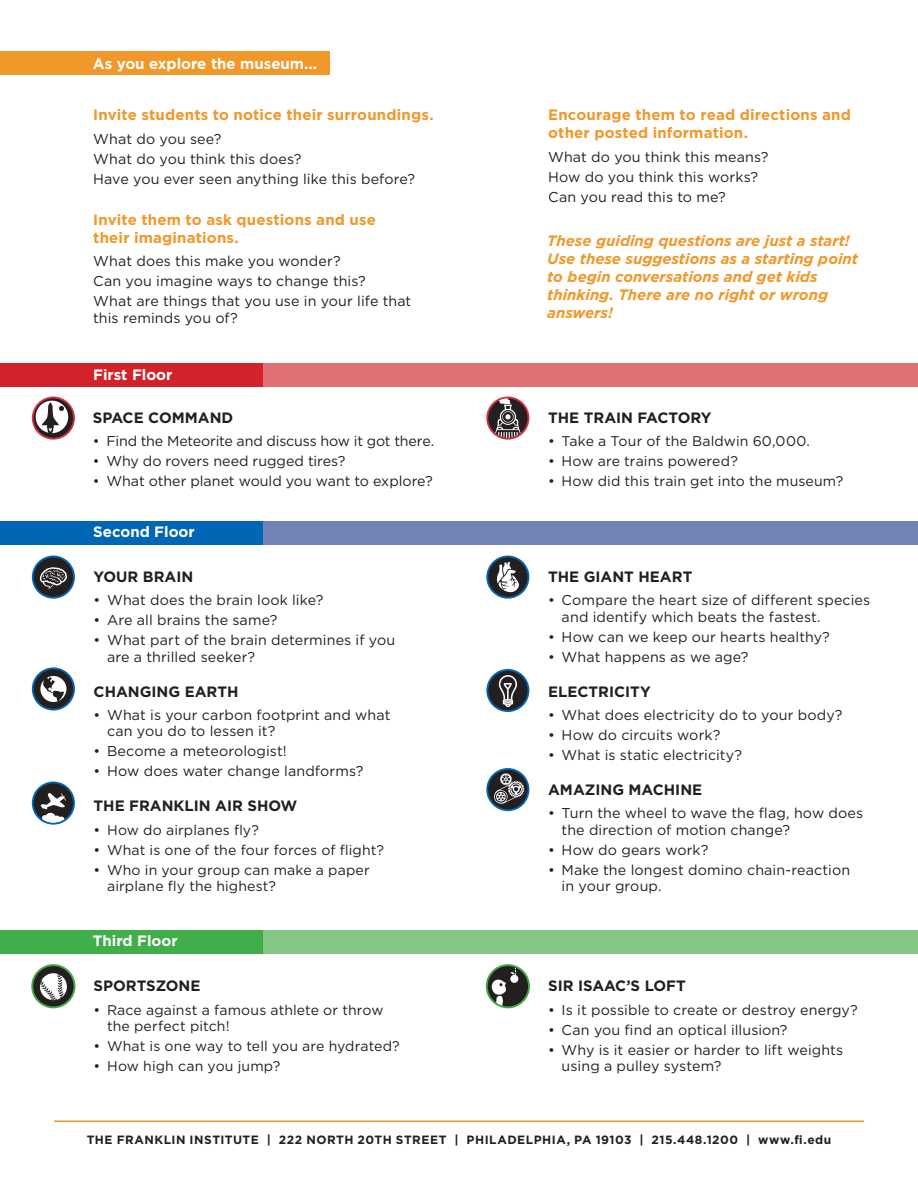
<style>
.page{position:relative;width:918px;height:1188px;background:#fff}
.page>*{position:absolute;margin:0;border:0;box-sizing:border-box;transform-origin:0 0}
.SubHeads{font:700 15px/18px "Gotham";letter-spacing:.01em;color:#f1982b}
.t1{font:italic 700 15px/18px "Gotham";color:#f1982b}
.HEADS{font:700 15px "Gotham";color:#231f20}
.t2{font:700 15px "Gotham";color:#fff}
.Text{font:14.25px/16.5px "Gotham";letter-spacing:.005em;color:#231f20}
.Text-2{font:14.25px "Gotham";letter-spacing:-.015em;color:#231f20}
.Text-3{font:14.1px/16.5px "Gotham";letter-spacing:.01em;color:#231f20}
.t3{font:700 12px "Gotham";letter-spacing:.04em;color:#231f20}
.s1{font-size:14.25px}
</style>
<div class="page">
<div style="left:0;top:52px;width:329px;height:23px;background:#f1982b"></div>
<div style="left:0;top:930px;width:263px;height:23px;background:#40ae49"></div>
<div style="left:0;top:363px;width:918px;height:24px;background:#e17075"></div>
<div style="left:0;top:521px;width:918px;height:23px;background:#7182b5"></div>
<div style="left:0;top:521px;width:263px;height:23px;background:#0166b3"></div>
<div style="left:263px;top:930px;width:655px;height:23px;background:#85c684"></div>
<div style="left:0;top:363px;width:263px;height:24px;background:#d1232a"></div>
<svg style="left:32px;top:667px;width:43px;height:44px"></svg>
<svg style="left:486px;top:669px;width:43px;height:43px"></svg>
<svg style="left:32px;top:556px;width:43px;height:43px"></svg>
<svg style="left:486px;top:768px;width:43px;height:43px"></svg>
<svg style="left:32px;top:782px;width:43px;height:43px"></svg>
<svg style="left:486px;top:556px;width:43px;height:43px"></svg>
<svg style="left:32px;top:397px;width:43px;height:43px"></svg>
<svg style="left:486px;top:397px;width:43px;height:43px"></svg>
<svg style="left:31px;top:964px;width:44px;height:44px"></svg>
<svg style="left:486px;top:964px;width:44px;height:44px"></svg>
<hr style="left:54px;top:1120px;width:810px;height:2px;background:#f1982b">
<p class="t2" style="left:93px;top:55px;width:226px">As you explore the museum...</p>
<p class="SubHeads" style="left:93px;top:106px;width:342px">Invite students to notice their surroundings.</p>
<p class="Text" style="left:93px;top:130px;width:130px">What do you see?</p>
<p class="Text" style="left:93px;top:150px;width:210px">What do you think this does?</p>
<p class="Text" style="left:93px;top:170px;width:323px">Have you ever seen anything like this before?</p>
<p class="SubHeads" style="left:93px;top:211px;width:284px">Invite them to ask questions and use their imaginations.</p>
<p class="Text" style="left:93px;top:253px;width:249px">What does this make you wonder?</p>
<p class="Text" style="left:93px;top:273px;width:274px">Can you imagine ways to change this?</p>
<p class="Text" style="left:93px;top:293px;width:320px">What are things that you use in your life that this reminds you of?</p>
<p class="t2" style="left:93px;top:366px;width:81px">First Floor</p>
<p class="HEADS" style="left:93px;top:409px;width:142px">SPACE COMMAND</p>
<p class="Text-2" style="left:93px;top:433px;width:343px">• Find the Meteorite and discuss how it got there.</p>
<p class="Text" style="left:93px;top:452px;width:254px">• Why do rovers need rugged tires?</p>
<p class="Text" style="left:93px;top:472px;width:341px">• What other planet would you want to explore?</p>
<p class="t2" style="left:93px;top:523px;width:103px">Second Floor</p>
<p class="HEADS" style="left:94px;top:568px;width:101px">YOUR BRAIN</p>
<p class="Text" style="left:94px;top:592px;width:231px">• What does the brain look like?</p>
<p class="Text" style="left:94px;top:612px;width:185px">• Are all brains the same?</p>
<p class="Text" style="left:107px;top:632px;width:290px;text-indent:-13px">• What part of the brain determines if you are a thrilled seeker?</p>
<p class="HEADS" style="left:94px;top:683px;width:146px">CHANGING EARTH</p>
<p class="Text" style="left:107px;top:706px;width:285px;text-indent:-13px">• What is your carbon footprint and what can you do to lessen it?</p>
<p class="Text" style="left:94px;top:743px;width:195px">• Become a meteorologist!</p>
<p class="Text" style="left:94px;top:763px;width:271px">• How does water change landforms?</p>
<p class="HEADS" style="left:94px;top:797px;width:205px">THE FRANKLIN AIR SHOW</p>
<p class="Text-3" style="left:94px;top:821px;width:167px"><span class="s1">•</span> How do airplanes fly?</p>
<p class="Text-3" style="left:94px;top:841px;width:292px"><span class="s1">•</span> What is one of the four forces of flight?</p>
<p class="Text-3" style="left:107px;top:861px;width:264px;text-indent:-14px"><span class="s1">•</span> Who in your group can make a paper airplane fly the highest?</p>
<p class="t2" style="left:93px;top:932px;width:86px">Third Floor</p>
<p class="HEADS" style="left:94px;top:977px;width:108px">SPORTSZONE</p>
<p class="Text-3" style="left:107px;top:1001px;width:278px;text-indent:-14px"><span class="s1">•</span> Race against a famous athlete or throw the perfect pitch!</p>
<p class="Text-3" style="left:94px;top:1038px;width:308px"><span class="s1">•</span> What is one way to tell you are hydrated?</p>
<p class="Text-3" style="left:94px;top:1058px;width:188px"><span class="s1">•</span> How high can you jump?</p>
<p class="SubHeads" style="left:548px;top:106px;width:304px">Encourage them to read directions and other posted information.</p>
<p class="Text" style="left:548px;top:148px;width:222px">What do you think this means?</p>
<p class="Text" style="left:548px;top:168px;width:211px">How do you think this works?</p>
<p class="Text" style="left:548px;top:188px;width:179px">Can you read this to me?</p>
<p class="t1" style="left:547px;top:232px;width:312px">These guiding questions are just a start!<br>Use these suggestions as a starting point to begin conversations and get kids thinking. There are no right or wrong answers!</p>
<p class="HEADS" style="left:548px;top:409px;width:165px">THE TRAIN FACTORY</p>
<p class="Text-3" style="left:548px;top:432px;width:263px"><span class="s1">•</span> Take a Tour of the Baldwin 60,000.</p>
<p class="Text-3" style="left:548px;top:452px;width:191px"><span class="s1">•</span> How are trains powered?</p>
<p class="Text-3" style="left:548px;top:472px;width:297px"><span class="s1">•</span> How did this train get into the museum?</p>
<p class="HEADS" style="left:548px;top:568px;width:146px">THE GIANT HEART</p>
<p class="Text" style="left:562px;top:592px;width:310px;text-indent:-13px">• Compare the heart size of different species and identify which beats the fastest.</p>
<p class="Text" style="left:548px;top:628px;width:283px">• How can we keep our hearts healthy?</p>
<p class="Text" style="left:548px;top:648px;width:202px">• What happens as we age?</p>
<p class="HEADS" style="left:548px;top:683px;width:104px">ELECTRICITY</p>
<p class="Text" style="left:548px;top:706px;width:296px">• What does electricity do to your body?</p>
<p class="Text" style="left:548px;top:726px;width:174px">• How do circuits work?</p>
<p class="Text" style="left:548px;top:746px;width:196px">• What is static electricity?</p>
<p class="HEADS" style="left:548px;top:781px;width:156px">AMAZING MACHINE</p>
<p class="Text" style="left:562px;top:805px;width:303px;text-indent:-13px">• Turn the wheel to wave the flag, how does the direction of motion change?</p>
<p class="Text" style="left:548px;top:841px;width:162px">• How do gears work?</p>
<p class="Text" style="left:562px;top:861px;width:290px;text-indent:-13px">• Make the longest domino chain-reaction in your group.</p>
<p class="HEADS" style="left:548px;top:977px;width:139px">SIR ISAAC’S LOFT</p>
<p class="Text" style="left:548px;top:1001px;width:311px">• Is it possible to create or destroy energy?</p>
<p class="Text" style="left:548px;top:1021px;width:241px">• Can you find an optical illusion?</p>
<p class="Text" style="left:562px;top:1041px;width:283px;text-indent:-13px">• Why is it easier or harder to lift weights using a pulley system?</p>
<p class="t3" style="left:87px;top:1133px;width:746px">THE FRANKLIN INSTITUTE | 222 NORTH 20TH STREET | PHILADELPHIA, PA 19103 | 215.448.1200 | www.fi.edu</p>
</div>
